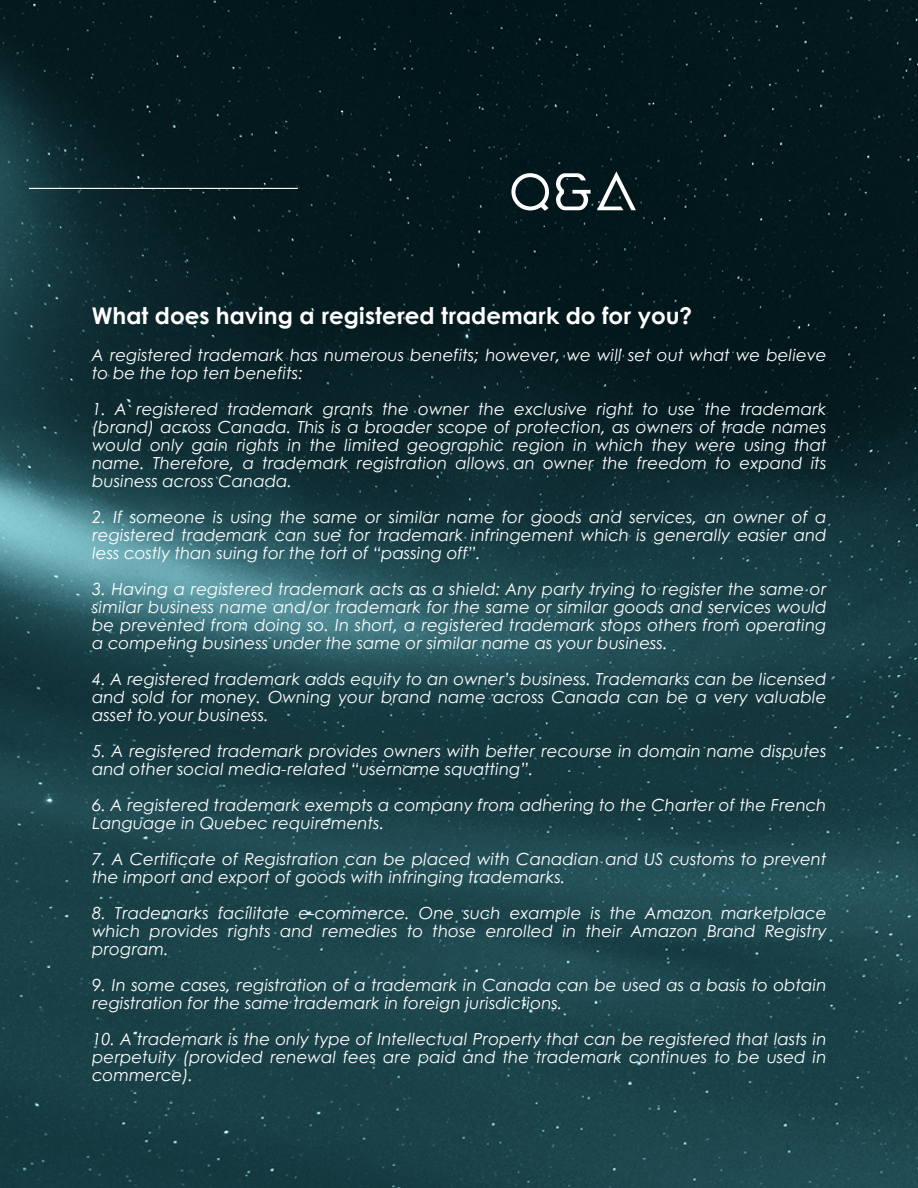
<style>
.page{position:relative;width:918px;height:1188px;background:#fff}
.page>*{position:absolute;margin:0;border:0;box-sizing:border-box;transform-origin:0 0}
.t1{font:59.25px "Earth Orbiter";color:#fff}
.t2{font:700 23.1px "Century Gothic";color:#fff}
.t3{font:italic 16.65px/18px "Century Gothic";color:#fff;text-align:justify}
</style>
<div class="page">
<img style="left:0;top:0;width:918px;height:1188px">
<hr style="left:29px;top:188px;width:269px;height:1px;background:#fff">
<p class="t1" style="left:508px;top:162px;width:132px">Q&amp;A</p>
<p class="t2" style="left:92px;top:298px;width:602px">What does having a registered trademark do for you?</p>
<p class="t3" style="left:92px;top:346px;width:736px">A registered trademark has numerous benefits; however, we will set out what we believe to be the top ten benefits:</p>
<p class="t3" style="left:92px;top:400px;width:736px">1. A registered trademark grants the owner the exclusive right to use the trademark (brand) across Canada. This is a broader scope of protection, as owners of trade names would only gain rights in the limited geographic region in which they were using that name. Therefore, a trademark registration allows an owner the freedom to expand its business across Canada.</p>
<p class="t3" style="left:92px;top:508px;width:736px">2. If someone is using the same or similar name for goods and services, an owner of a registered trademark can sue for trademark infringement which is generally easier and less costly than suing for the tort of “passing off”.</p>
<p class="t3" style="left:92px;top:580px;width:736px">3. Having a registered trademark acts as a shield: Any party trying to register the same or similar business name and/or trademark for the same or similar goods and services would be prevented from doing so. In short, a registered trademark stops others from operating a competing business under the same or similar name as your business.</p>
<p class="t3" style="left:92px;top:670px;width:736px">4. A registered trademark adds equity to an owner’s business. Trademarks can be licensed and sold for money. Owning your brand name across Canada can be a very valuable asset to your business.</p>
<p class="t3" style="left:92px;top:742px;width:736px">5. A registered trademark provides owners with better recourse in domain name disputes and other social media-related “username squatting”.</p>
<p class="t3" style="left:92px;top:796px;width:736px">6. A registered trademark exempts a company from adhering to the Charter of the French<br>Language in Quebec requirements.</p>
<p class="t3" style="left:92px;top:850px;width:736px">7. A Certificate of Registration can be placed with Canadian and US customs to prevent the import and export of goods with infringing trademarks.</p>
<p class="t3" style="left:92px;top:904px;width:736px">8. Trademarks facilitate e-commerce. One such example is the Amazon marketplace which provides rights and remedies to those enrolled in their Amazon Brand Registry program.</p>
<p class="t3" style="left:92px;top:976px;width:736px">9. In some cases, registration of a trademark in Canada can be used as a basis to obtain registration for the same trademark in foreign jurisdictions.</p>
<p class="t3" style="left:92px;top:1030px;width:736px">10. A trademark is the only type of Intellectual Property that can be registered that lasts in perpetuity (provided renewal fees are paid and the trademark continues to be used in commerce).</p>
</div>
